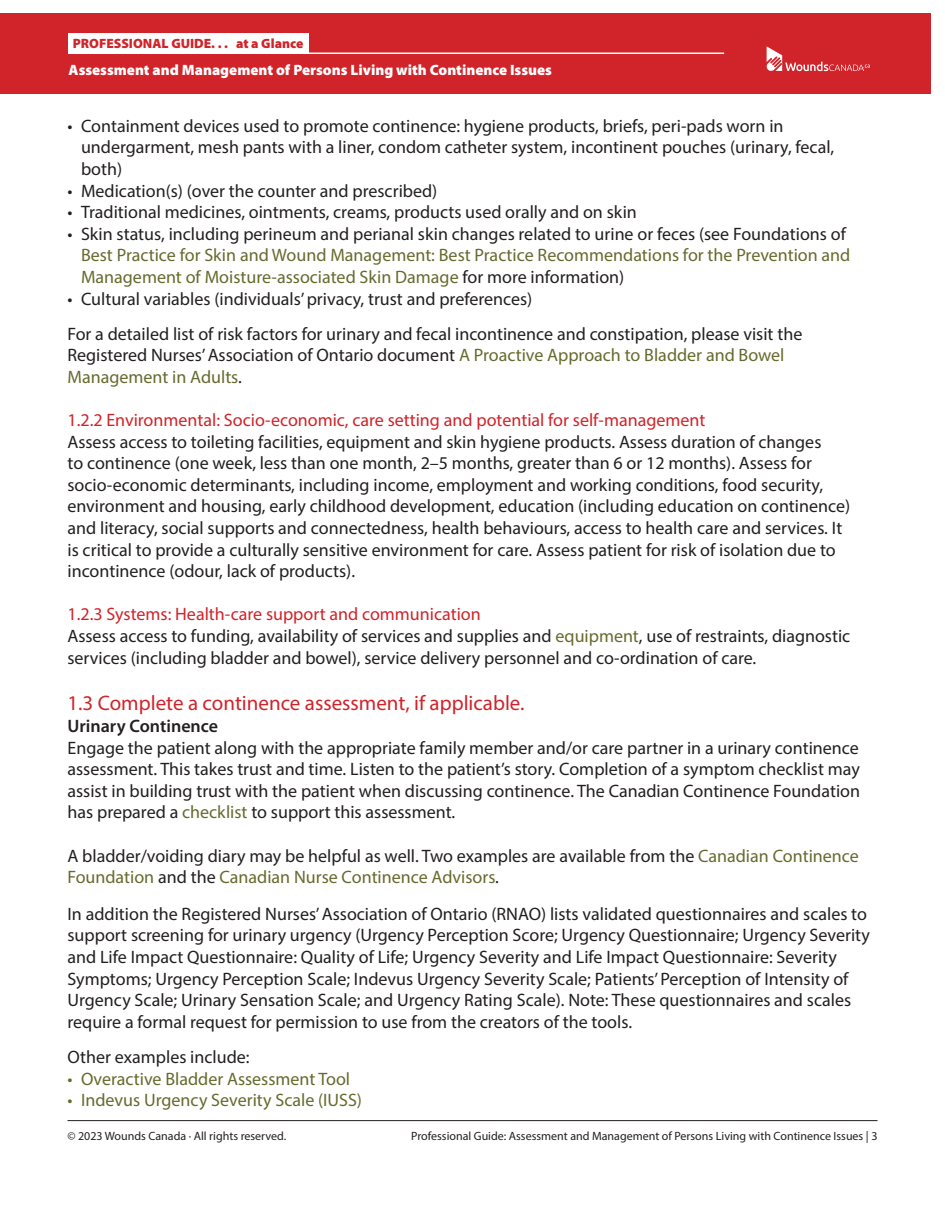
<style>
.page{position:relative;width:945px;height:1215px;background:#fff}
.page>*{position:absolute;margin:0;border:0;box-sizing:border-box;transform-origin:0 0}
.Sub_Heading{font:21px "Myriad Pro";color:#d1232a}
.Bullet_Points{font:18px/21.6px "Myriad Pro";color:#231f20}
.t1{font:18px/21.6px "Myriad Pro";color:#676a2d}
.Sub_sub_heading{font:18px "Myriad Pro";color:#d1232a}
.t2{font:600 18px "Myriad Pro";color:#231f20}
.t3{font:900 15px "Myriad Pro";color:#fff}
.t4{font:900 13.5px "Myriad Pro";color:#d1232a}
.t5{font:12px "Myriad Pro";color:#231f20}
.s1{color:#231f20}
.s2{color:#676a2d}
</style>
<div class="page">
<hr style="left:68px;top:1120px;width:810px;height:1px;background:#231f20">
<div style="left:0;top:14px;width:14px;height:80px;background:#d1232a"></div>
<div style="left:14px;top:14px;width:918px;height:80px;background:#d1232a"></div>
<div style="left:69px;top:33px;width:240px;height:20px;background:#fff"></div>
<hr style="left:69px;top:53px;width:655px;height:1px;background:#fff">
<svg style="left:767px;top:46px;width:103px;height:25px"></svg>
<p class="t4" style="left:73px;top:35px;width:232px">PROFESSIONAL GUIDE. . . at a Glance</p>
<p class="t3" style="left:69px;top:60px;width:485px">Assessment and Management of Persons Living with Continence Issues</p>
<p class="Bullet_Points" style="left:81px;top:115px;width:755px;text-indent:-14px">• Containment devices used to promote continence: hygiene products, briefs, peri-pads worn in undergarment, mesh pants with a liner, condom catheter system, incontinent pouches (urinary, fecal, both)</p>
<p class="Bullet_Points" style="left:68px;top:179px;width:371px">• Medication(s) (over the counter and prescribed)</p>
<p class="Bullet_Points" style="left:68px;top:201px;width:571px">• Traditional medicines, ointments, creams, products used orally and on skin</p>
<p class="t1" style="left:81px;top:223px;width:771px;text-indent:-14px"><span class="s1">• Skin status, including perineum and perianal skin changes related to urine or feces (see Foundations of<br></span>Best Practice for Skin and Wound Management: Best Practice Recommendations for the Prevention and<br>Management of Moisture-associated Skin Damage <span class="s1">for more information)</span></p>
<p class="Bullet_Points" style="left:68px;top:287px;width:466px">• Cultural variables (individuals’ privacy, trust and preferences)</p>
<p class="Bullet_Points" style="left:68px;top:323px;width:736px">For a detailed list of risk factors for urinary and fecal incontinence and constipation, please visit the<br>Registered Nurses’ Association of Ontario document <span class="s2">A Proactive Approach to Bladder and Bowel<br>Management in Adults</span>.</p>
<p class="Sub_sub_heading" style="left:68px;top:409px;width:639px">1.2.2 Environmental: Socio-economic, care setting and potential for self-management</p>
<p class="Bullet_Points" style="left:68px;top:431px;width:784px">Assess access to toileting facilities, equipment and skin hygiene products. Assess duration of changes<br>to continence (one week, less than one month, 2–5 months, greater than 6 or 12 months). Assess for socio-economic determinants, including income, employment and working conditions, food security, environment and housing, early childhood development, education (including education on continence) and literacy, social supports and connectedness, health behaviours, access to health care and services. It is critical to provide a culturally sensitive environment for care. Assess patient for risk of isolation due to incontinence (odour, lack of products).</p>
<p class="Sub_sub_heading" style="left:68px;top:603px;width:415px">1.2.3 Systems: Health-care support and communication</p>
<p class="Bullet_Points" style="left:68px;top:625px;width:784px">Assess access to funding, availability of services and supplies and <span class="s2">equipment</span>, use of restraints, diagnostic services (including bladder and bowel), service delivery personnel and co-ordination of care.</p>
<p class="Sub_Heading" style="left:68px;top:690px;width:459px">1.3 Complete a continence assessment, if applicable.</p>
<p class="t2" style="left:68px;top:715px;width:152px">Urinary Continence</p>
<p class="Bullet_Points" style="left:68px;top:737px;width:794px;text-align:justify">Engage the patient along with the appropriate family member and/or care partner in a urinary continence assessment. This takes trust and time. Listen to the patient’s story. Completion of a symptom checklist may assist in building trust with the patient when discussing continence. The Canadian Continence Foundation has prepared a <span class="s2">checklist</span> to support this assessment.</p>
<p class="Bullet_Points" style="left:68px;top:845px;width:793px">A bladder/voiding diary may be helpful as well. Two examples are available from the <span class="s2">Canadian Continence<br>Foundation</span> and the <span class="s2">Canadian Nurse Continence Advisors</span>.</p>
<p class="Bullet_Points" style="left:68px;top:903px;width:804px">In addition the Registered Nurses’ Association of Ontario (RNAO) lists validated questionnaires and scales to support screening for urinary urgency (Urgency Perception Score; Urgency Questionnaire; Urgency Severity and Life Impact Questionnaire: Quality of Life; Urgency Severity and Life Impact Questionnaire: Severity Symptoms; Urgency Perception Scale; Indevus Urgency Severity Scale; Patients’ Perception of Intensity of Urgency Scale; Urinary Sensation Scale; and Urgency Rating Scale). Note: These questionnaires and scales require a formal request for permission to use from the creators of the tools.</p>
<p class="Bullet_Points" style="left:68px;top:1046px;width:184px">Other examples include:</p>
<p class="t1" style="left:68px;top:1067px;width:284px">• Overactive Bladder Assessment Tool</p>
<p class="t1" style="left:68px;top:1089px;width:296px">• Indevus Urgency Severity Scale (IUSS)</p>
<p class="t5" style="left:68px;top:1129px;width:220px">© 2023 Wounds Canada · All rights reserved.</p>
<p class="t5" style="left:411px;top:1129px;width:468px">Professional Guide: Assessment and Management of Persons Living with Continence Issues | 3</p>
</div>
